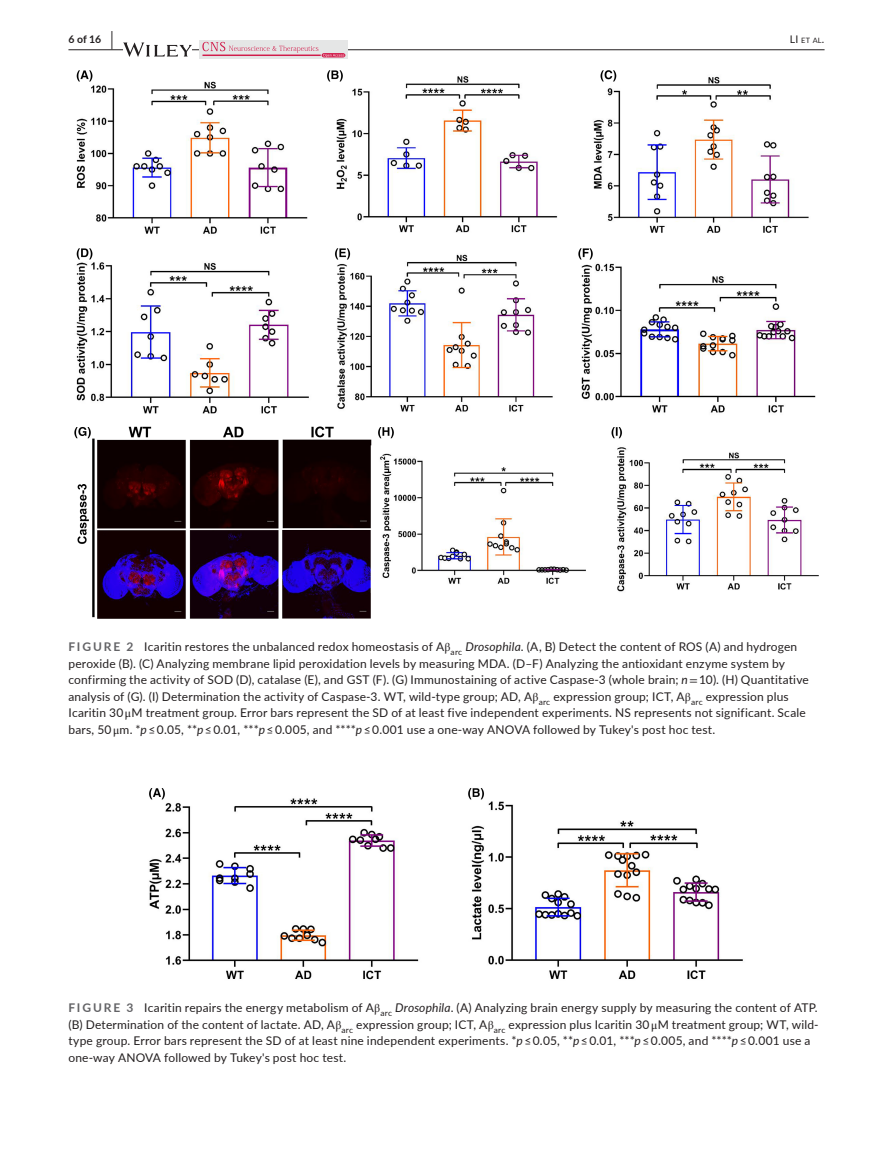
<style>
.page{position:relative;width:893px;height:1174px;background:#fff}
.page>*{position:absolute;margin:0;border:0;box-sizing:border-box;transform-origin:0 0}
.t1{font:12px/16.5px "Lato";letter-spacing:.015em;color:#231f20}
.t2{font:700 10.5px "Lato";color:#231f20}
.t3{font:7.35px "Lato";color:#231f20}
.s1{font-size:19.5px}
.s2{font-size:10.5px}
.s3{font-weight:700;color:#636366}
.s4{font-family:"STIX"}
.s5{font-style:italic}
</style>
<div class="page">
<hr style="left:68px;top:49px;width:756px;height:1px;background:#231f20">
<svg style="left:123px;top:42px;width:69px;height:15px"></svg>
<div style="left:200px;top:40px;width:148px;height:19px;background:#e5e6e6"></div>
<hr style="left:322px;top:53px;width:23px;height:4px;background:#d42d58;border-radius:2px">
<svg style="left:202px;top:42px;width:142px;height:15px"></svg>
<img style="left:74px;top:70px;width:745px;height:549px">
<img style="left:149px;top:788px;width:594px;height:192px">
<p class="t2" style="left:68px;top:31px;width:46px">6 of 16 <span class="s1">|</span></p>
<p class="t3" style="left:790px;top:35px;width:36px"><span class="s2">LI</span> et al<span class="s2">.</span></p>
<p class="t1" style="left:68px;top:638px;width:742px"><span class="s3">FIGURE 2</span> Icaritin restores the unbalanced redox homeostasis of A<span class="s4">β</span><sub>arc</sub> <span class="s5">Drosophila</span>. (A, B) Detect the content of ROS (A) and hydrogen peroxide (B). (C) Analyzing membrane lipid peroxidation levels by measuring MDA. (D–F) Analyzing the antioxidant enzyme system by confirming the activity of SOD (D), catalase (E), and GST (F). (G) Immunostaining of active Caspase-3 (whole brain; <span class="s5">n</span><span class="s4">=</span> 10). (H) Quantitative analysis of (G). (I) Determination the activity of Caspase-3. WT, wild-type group; AD, A<span class="s4">β</span><sub>arc</sub> expression group; ICT, A<span class="s4">β</span><sub>arc</sub> expression plus Icaritin 30 <span class="s4">μ</span>M treatment group. Error bars represent the SD of at least five independent experiments. NS represents not significant. Scale bars, 50 <span class="s4">μ</span>m. *<span class="s5">p</span> ≤ 0.05, **<span class="s5">p</span> ≤ 0.01, ***<span class="s5">p</span> ≤ 0.005, and ****<span class="s5">p</span> ≤ 0.001 use a one-way ANOVA followed by Tukey's post hoc test.</p>
<p class="t1" style="left:68px;top:999px;width:752px"><span class="s3">FIGURE 3</span> Icaritin repairs the energy metabolism of A<span class="s4">β</span><sub>arc</sub> <span class="s5">Drosophila</span>. (A) Analyzing brain energy supply by measuring the content of ATP. (B) Determination of the content of lactate. AD, A<span class="s4">β</span><sub>arc</sub> expression group; ICT, A<span class="s4">β</span><sub>arc</sub> expression plus Icaritin 30 <span class="s4">μ</span>M treatment group; WT, wild&shy;type group. Error bars represent the SD of at least nine independent experiments. *<span class="s5">p</span> ≤ 0.05, **<span class="s5">p</span> ≤ 0.01, ***<span class="s5">p</span> ≤ 0.005, and ****<span class="s5">p</span> ≤ 0.001 use a one-way ANOVA followed by Tukey's post hoc test.</p>
</div>
